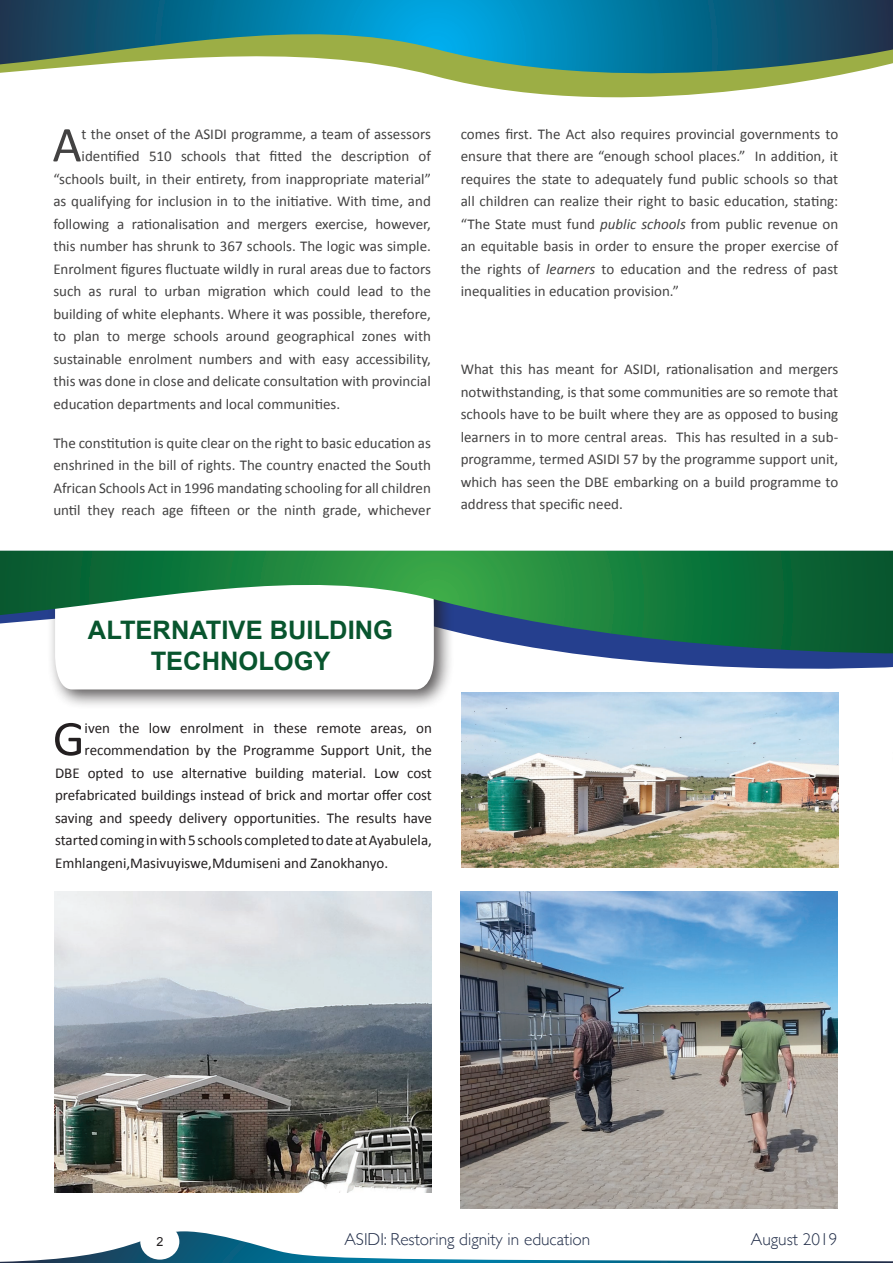
<style>
.page{position:relative;width:893px;height:1263px;background:#fff}
.page>*{position:absolute;margin:0;border:0;box-sizing:border-box;transform-origin:0 0}
.t1{font:50.4px "Calibri";color:#434242}
.t2{font:50.4px "Calibri";color:#231f20}
.t3{font:700 25.5px/30.6px "Arial";color:#08552e;text-align:center}
.t4{font:300 17.25px "Gill Sans";color:#222e49}
.t5{font:15px/22.5px "Calibri";color:#434242;text-align:justify}
.t6{font:15px "Calibri";color:#231f20}
.t7{font:12.45px "Arial";color:#231f20}
.s1{font-style:italic}
</style>
<div class="page">
<svg style="left:0;top:1231px;width:893px;height:32px"></svg>
<svg style="left:577px;top:654px;width:316px;height:15px;fill:#253f8e"></svg>
<div style="left:47px;top:570px;width:407px;height:139px;background:#231f20;opacity:.75"></div>
<svg style="left:55px;top:654px;width:379px;height:35px"></svg>
<svg style="left:0;top:0;width:893px;height:98px"></svg>
<svg style="left:0;top:551px;width:893px;height:103px"></svg>
<img style="left:461px;top:692px;width:378px;height:176px">
<img style="left:54px;top:892px;width:378px;height:301px">
<img style="left:461px;top:892px;width:376px;height:317px">
<h1 class="t1" style="left:52px;top:113px;width:31px">A</h1>
<p class="t5" style="left:82px;top:123px;width:351px">t the onset of the ASIDI programme, a team of assessors</p>
<p class="t5" style="left:82px;top:145px;width:351px">identified 510 schools that fitted the description of</p>
<p class="t5" style="left:53px;top:168px;width:379px">“schools built, in their entirety, from inappropriate material”</p>
<p class="t5" style="left:53px;top:190px;width:379px">as qualifying for inclusion in to the initiative. With time, and</p>
<p class="t5" style="left:53px;top:213px;width:379px">following a rationalisation and mergers exercise, however,</p>
<p class="t5" style="left:53px;top:235px;width:379px">this number has shrunk to 367 schools. The logic was simple.</p>
<p class="t5" style="left:53px;top:258px;width:379px">Enrolment figures fluctuate wildly in rural areas due to factors</p>
<p class="t5" style="left:53px;top:280px;width:379px">such as rural to urban migration which could lead to the</p>
<p class="t5" style="left:53px;top:303px;width:379px">building of white elephants. Where it was possible, therefore,</p>
<p class="t5" style="left:53px;top:325px;width:379px">to plan to merge schools around geographical zones with</p>
<p class="t5" style="left:53px;top:348px;width:379px">sustainable enrolment numbers and with easy accessibility,</p>
<p class="t5" style="left:53px;top:370px;width:379px">this was done in close and delicate consultation with provincial</p>
<p class="t5" style="left:53px;top:393px;width:288px">education departments and local communities.</p>
<p class="t5" style="left:53px;top:432px;width:379px">The constitution is quite clear on the right to basic education as enshrined in the bill of rights. The country enacted the South African Schools Act in 1996 mandating schooling for all children until they reach age fifteen or the ninth grade, whichever</p>
<p class="t5" style="left:461px;top:123px;width:379px">comes first. The Act also requires provincial governments to ensure that there are “enough school places.” In addition, it requires the state to adequately fund public schools so that all children can realize their right to basic education, stating: “The State must fund <span class="s1">public schools</span> from public revenue on an equitable basis in order to ensure the proper exercise of the rights of <span class="s1">learners</span> to education and the redress of past inequalities in education provision.”</p>
<p class="t5" style="left:461px;top:358px;width:379px">What this has meant for ASIDI, rationalisation and mergers notwithstanding, is that some communities are so remote that schools have to be built where they are as opposed to busing learners in to more central areas. This has resulted in a sub&shy;programme, termed ASIDI 57 by the programme support unit, which has seen the DBE embarking on a build programme to address that specific need.</p>
<h2 class="t3" style="left:88px;top:616px;width:307px">ALTERNATIVE BUILDING<br>TECHNOLOGY</h2>
<h1 class="t2" style="left:53px;top:707px;width:33px">G</h1>
<p class="t6" style="left:85px;top:718px;width:349px">iven the low enrolment in these remote areas, on</p>
<p class="t6" style="left:85px;top:741px;width:349px">recommendation by the Programme Support Unit, the</p>
<p class="t6" style="left:55px;top:763px;width:378px">DBE opted to use alternative building material. Low cost</p>
<p class="t6" style="left:55px;top:786px;width:378px">prefabricated buildings instead of brick and mortar offer cost</p>
<p class="t6" style="left:55px;top:808px;width:378px">saving and speedy delivery opportunities. The results have</p>
<p class="t6" style="left:55px;top:831px;width:378px">started coming in with 5 schools completed to date at Ayabulela,</p>
<p class="t6" style="left:55px;top:853px;width:335px">Emhlangeni,Masivuyiswe,Mdumiseni and Zanokhanyo.</p>
<p class="t7" style="left:156px;top:1234px;width:8px">2</p>
<p class="t4" style="left:344px;top:1226px;width:247px">ASIDI: Restoring dignity in education</p>
<p class="t4" style="left:751px;top:1226px;width:88px">August 2019</p>
</div>
